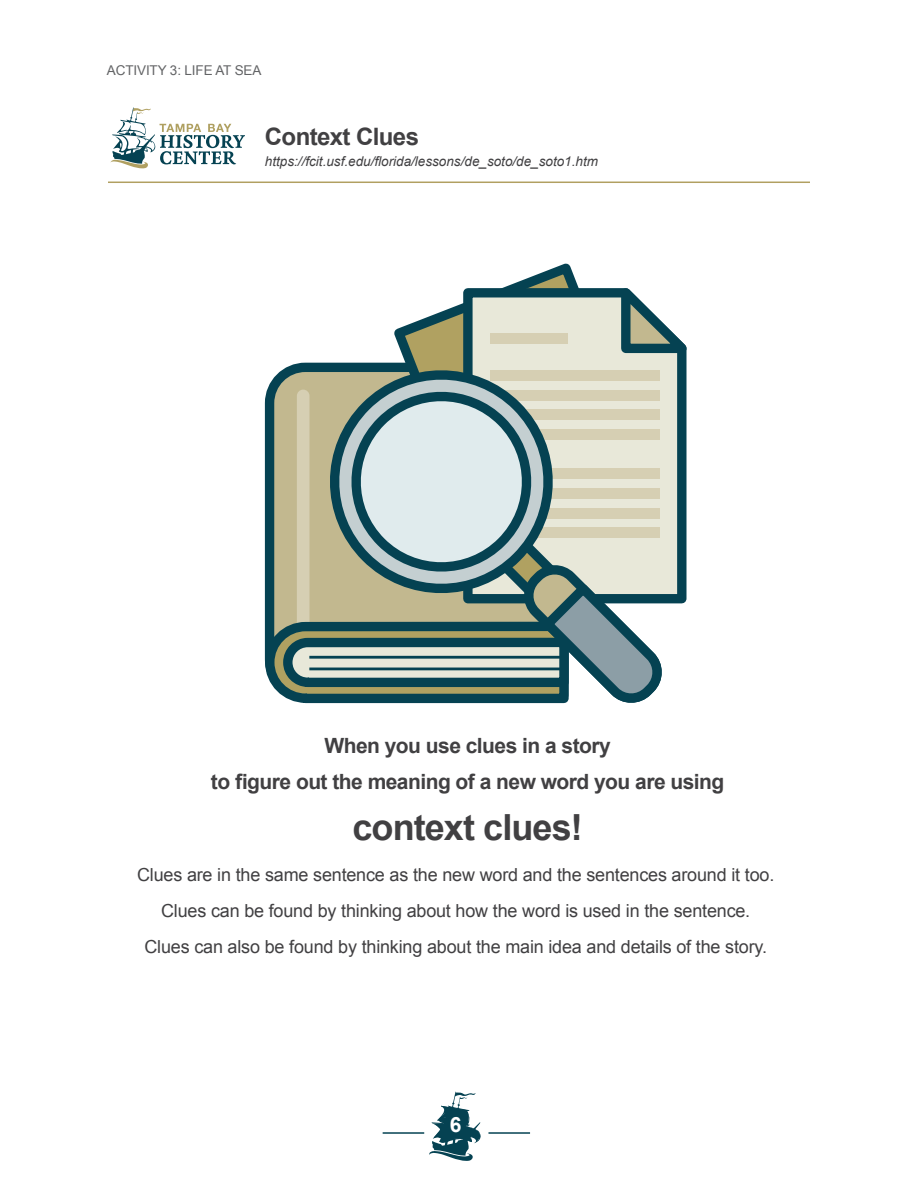
<style>
.page{position:relative;width:918px;height:1188px;background:#fff}
.page>*{position:absolute;margin:0;border:0;box-sizing:border-box;transform-origin:0 0}
.t1{font:700 36px "Arial";letter-spacing:-.025em;color:#414042}
.t2{font:700 24px "Arial";letter-spacing:-.025em;color:#414042}
.t3{font:700 21px/36px "Arial";letter-spacing:-.025em;color:#414042;text-align:center}
.t4{font:700 21px "Arial";color:#fff}
.t5{font:18px/36px "Arial";letter-spacing:-.01em;color:#414042;text-align:center}
.t6{font:italic 13.5px "Arial";color:#414042}
.t7{font:13.5px "Arial";letter-spacing:-.01em;color:#636466}
</style>
<div class="page">
<svg style="left:429px;top:1092px;width:52px;height:69px"></svg>
<hr style="left:488px;top:1132px;width:42px;height:2px;background:#054252">
<hr style="left:383px;top:1132px;width:41px;height:2px;background:#054252">
<svg style="left:111px;top:107px;width:134px;height:61px"></svg>
<hr style="left:108px;top:182px;width:702px;height:1px;background:#b1a061">
<svg style="left:394px;top:263px;width:183px;height:88px"></svg>
<svg style="left:459px;top:283px;width:228px;height:321px;background:#a4b5af"></svg>
<svg style="left:613px;top:283px;width:74px;height:75px"></svg>
<div style="left:490px;top:334px;width:78px;height:10px;background:#d6cfb3"></div>
<div style="left:490px;top:370px;width:169px;height:11px;background:#d6cfb3"></div>
<svg style="left:311px;top:351px;width:247px;height:24px"></svg>
<svg style="left:264px;top:375px;width:409px;height:329px;background:#a2b1a7"></svg>
<p class="t7" style="left:107px;top:61px;width:156px">ACTIVITY 3: LIFE AT SEA</p>
<h2 class="t2" style="left:265px;top:121px;width:156px">Context Clues</h2>
<p class="t6" style="left:265px;top:153px;width:335px">https://fcit.usf.edu/florida/lessons/de_soto/de_soto1.htm</p>
<p class="t3" style="left:211px;top:728px;width:515px">When you use clues in a story<br>to figure out the meaning of a new word you are using</p>
<h1 class="t1" style="left:352px;top:803px;width:232px">context clues!</h1>
<p class="t5" style="left:137px;top:857px;width:639px">Clues are in the same sentence as the new word and the sentences around it too.<br>Clues can be found by thinking about how the word is used in the sentence.<br>Clues can also be found by thinking about the main idea and details of the story.</p>
<p class="t4" style="left:450px;top:1110px;width:13px">6</p>
</div>
